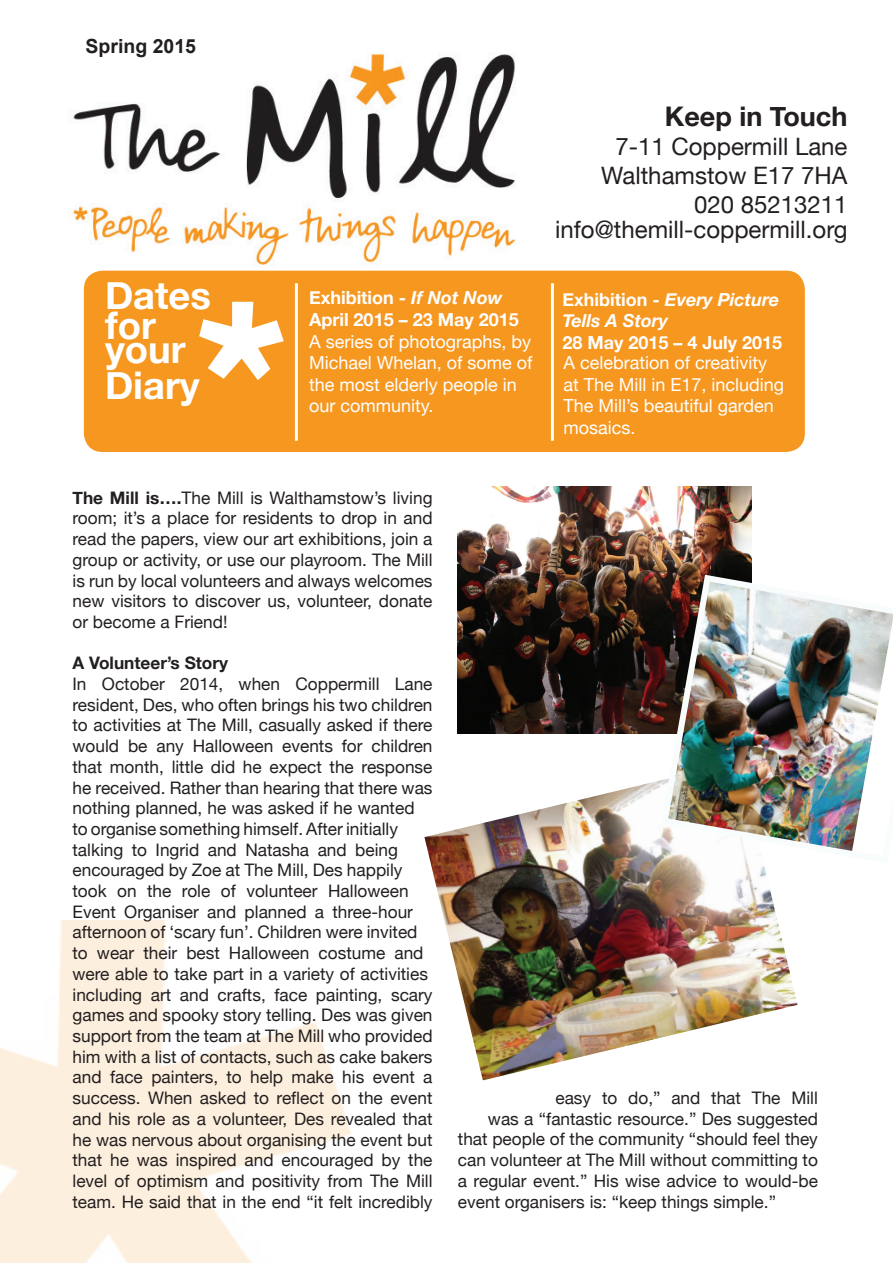
<style>
.page{position:relative;width:893px;height:1263px;background:#fff}
.page>*{position:absolute;margin:0;border:0;box-sizing:border-box;transform-origin:0 0}
.t1{font:700 38.1px/30px "Helvetica Neue";color:#fff}
.t2{font:700 27px "Helvetica Neue";color:#231f20}
.t3{font:24px/28.8px "Helvetica Neue";color:#231f20;text-align:right}
.t4{font:700 19.5px "Arial";color:#231f20}
.t5{font:18px/21.6px "Helvetica Neue";color:#fff}
.t6{font:700 18px/21.6px "Helvetica Neue";color:#fff}
.t7{font:italic 700 18px/21.6px "Helvetica Neue";color:#fff}
.t8{font:17.25px/20.7px "Helvetica Neue";color:#231f20;text-align:justify}
.t9{font:700 17.25px "Helvetica Neue";color:#231f20}
.s1{font-style:italic}
.s2{font-style:normal}
.s3{font-weight:700}
</style>
<div class="page">
<img style="left:0;top:921px;width:350px;height:342px">
<img style="left:69px;top:54px;width:482px;height:231px">
<div style="left:85px;top:271px;width:719px;height:180px;background:#f69720;border-radius:18px"></div>
<div style="left:84px;top:271px;width:721px;height:181px;border:2px solid #f69720;border-radius:18px"></div>
<hr style="left:295px;top:283px;width:3px;height:158px;background:#f9fcfd">
<hr style="left:551px;top:283px;width:3px;height:158px;background:#f9fcfd">
<svg style="left:199px;top:302px;width:85px;height:78px"></svg>
<img style="left:458px;top:487px;width:293px;height:246px">
<img style="left:424px;top:781px;width:374px;height:300px">
<img style="left:658px;top:571px;width:235px;height:296px">
<p class="t4" style="left:86px;top:33px;width:112px">Spring 2015</p>
<h1 class="t1" style="left:105px;top:282px;width:108px">Dates for</h1>
<h1 class="t1" style="left:105px;top:333px;width:96px;line-height:36px">your<br>Diary</h1>
<p class="t6" style="left:309px;top:288px;width:211px">Exhibition - <span class="s1">If Not Now<br></span>April 2015 – 23 May 2015</p>
<p class="t5" style="left:309px;top:331px;width:225px">A series of photographs, by<br>Michael Whelan, of some of the most elderly people in our community.</p>
<h2 class="t2" style="left:665px;top:95px;width:184px">Keep in Touch</h2>
<h3 class="t3" style="left:601px;top:133px;width:248px">7-11 Coppermill Lane<br>Walthamstow E17 7HA<br>020 85213211</h3>
<h3 class="t3" style="left:555px;top:216px;width:294px">info@themill-coppermill.org</h3>
<p class="t7" style="left:562px;top:289px;width:218px"><span class="s2">Exhibition -</span> Every Picture<br>Tells A Story</p>
<p class="t6" style="left:562px;top:332px;width:221px">28 May 2015 – 4 July 2015</p>
<p class="t5" style="left:564px;top:353px;width:222px">A celebration of creativity at The Mill in E17, including<br>The Mill’s beautiful garden mosaics.</p>
<p class="t8" style="left:73px;top:488px;width:362px"><span class="s3">The Mill is….</span>The Mill is Walthamstow’s living room; it’s a place for residents to drop in and read the papers, view our art exhibitions, join a group or activity, or use our playroom. The Mill is run by local volunteers and always welcomes new visitors to discover us, volunteer, donate or become a Friend!</p>
<p class="t9" style="left:73px;top:650px;width:157px">A Volunteer’s Story</p>
<p class="t8" style="left:73px;top:674px;width:362px;text-align:left">In October 2014, when Coppermill Lane resident, Des, who often brings his two children to activities at The Mill, casually asked if there would be any Halloween events for children that month, little did he expect the response he received. Rather than hearing that there was nothing planned, he was asked if he wanted to organise something himself. After initially talking to Ingrid and Natasha and being encouraged by Zoe at The Mill, Des happily took on the role of volunteer Halloween Event Organiser and planned a three-hour afternoon of ‘scary fun’. Children were invited to wear their best Halloween costume and were able to take part in a variety of activities including art and crafts, face painting, scary games and spooky story telling. Des was given support from the team at The Mill who provided him with a list of contacts, such as cake bakers and face painters, to help make his event a success. When asked to reflect on the event and his role as a volunteer, Des revealed that he was nervous about organising the event but that he was inspired and encouraged by the level of optimism and positivity from The Mill team. He said that in the end “it felt incredibly</p>
<p class="t8" style="left:555px;top:1088px;width:264px">easy to do,” and that The Mill</p>
<p class="t8" style="left:488px;top:1109px;width:331px">was a “fantastic resource.” Des suggested</p>
<p class="t8" style="left:458px;top:1130px;width:361px">that people of the community “should feel they</p>
<p class="t8" style="left:458px;top:1151px;width:362px">can volunteer at The Mill without committing to</p>
<p class="t8" style="left:458px;top:1171px;width:361px">a regular event.” His wise advice to would-be</p>
<p class="t8" style="left:458px;top:1192px;width:320px">event organisers is: “keep things simple.”</p>
</div>
